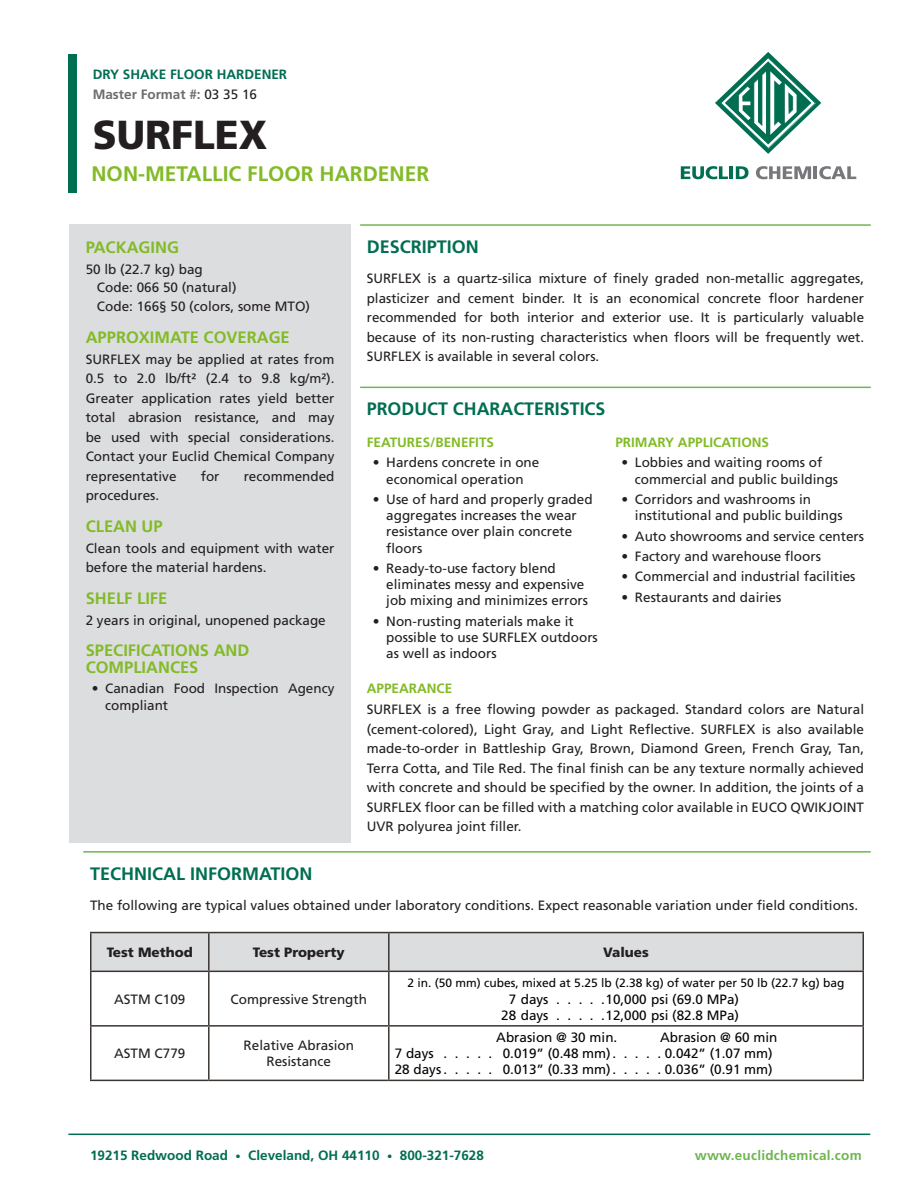
<style>
.page{position:relative;width:918px;height:1188px;background:#fff}
.page>*{position:absolute;margin:0;border:0;box-sizing:border-box;transform-origin:0 0}
.Title_-_Product_Name{font:900 40.5px "Frutiger LT Std";color:#231f20}
.Title_-_Product_Description{font:700 21px "Frutiger LT Std";color:#82bb27}
.Dark_Green_Subheading{font:700 18px "Frutiger LT Std";color:#006e51}
.Light_Green_-_Side_Bar__11pt{font:700 16.5px/16.5px "Frutiger LT Std";color:#82bb27}
.Body_Copy{font:13.5px/19.5px "Frutiger LT Std";color:#231f20}
.t1{font:13.5px "Frutiger LT Std";color:#040503}
.t2{font:700 13.5px "Frutiger LT Std";color:#006e51}
.Light_Green_Subheadings__9pt{font:700 13.5px "Frutiger LT Std";color:#82bb27}
.t3{font:900 13.5px "Frutiger LT Std";color:#231f20}
.t4{font:700 13.5px "Frutiger LT Std";letter-spacing:.02em;color:#6db650}
.Product_Type__Top{font:700 13.5px "Frutiger LT Std";color:#006e53}
.Body_Copy-2{font:700 13.5px "Frutiger LT Std";color:#6c6d70}
.t5{font:12px "Frutiger LT Std";color:#040503}
.s1{font-weight:400;color:#231f20}
.s2{font-size:10.5px}
</style>
<div class="page">
<hr style="left:360px;top:224px;width:511px;height:2px;background:#6db650">
<hr style="left:360px;top:387px;width:511px;height:1px;background:#6db650">
<div style="left:69px;top:224px;width:282px;height:618px;background:#dcdddf"></div>
<hr style="left:83px;top:851px;width:788px;height:2px;background:#6db650">
<div style="left:92px;top:933px;width:770px;height:38px;background:#dcdddf"></div>
<hr style="left:90px;top:932px;width:119px;height:1px;background:#3b3532">
<hr style="left:90px;top:933px;width:2px;height:38px;background:#3b3532">
<hr style="left:209px;top:932px;width:180px;height:1px;background:#3b3532">
<hr style="left:208px;top:933px;width:2px;height:38px;background:#3b3532">
<hr style="left:389px;top:932px;width:475px;height:1px;background:#3b3532">
<hr style="left:388px;top:933px;width:2px;height:38px;background:#3b3532">
<hr style="left:862px;top:933px;width:2px;height:38px;background:#3b3532">
<hr style="left:90px;top:971px;width:119px;height:1px;background:#3b3532">
<hr style="left:90px;top:972px;width:2px;height:53px;background:#3b3532">
<hr style="left:209px;top:971px;width:180px;height:1px;background:#3b3532">
<hr style="left:208px;top:972px;width:2px;height:53px;background:#3b3532">
<hr style="left:389px;top:971px;width:475px;height:1px;background:#3b3532">
<hr style="left:388px;top:972px;width:2px;height:53px;background:#3b3532">
<hr style="left:862px;top:972px;width:2px;height:53px;background:#3b3532">
<hr style="left:90px;top:1025px;width:119px;height:2px;background:#3b3532">
<hr style="left:90px;top:1027px;width:2px;height:53px;background:#3b3532">
<hr style="left:209px;top:1025px;width:180px;height:2px;background:#3b3532">
<hr style="left:208px;top:1027px;width:2px;height:53px;background:#3b3532">
<hr style="left:389px;top:1025px;width:475px;height:2px;background:#3b3532">
<hr style="left:388px;top:1027px;width:2px;height:53px;background:#3b3532">
<hr style="left:862px;top:1027px;width:2px;height:53px;background:#3b3532">
<hr style="left:90px;top:1080px;width:119px;height:1px;background:#3b3532">
<hr style="left:209px;top:1080px;width:180px;height:1px;background:#3b3532">
<hr style="left:389px;top:1080px;width:475px;height:1px;background:#3b3532">
<svg style="left:715px;top:52px;width:106px;height:102px"></svg>
<svg style="left:681px;top:166px;width:68px;height:13px"></svg>
<svg style="left:756px;top:166px;width:100px;height:13px"></svg>
<div style="left:68px;top:54px;width:8px;height:139px;background:#006e51"></div>
<hr style="left:68px;top:1134px;width:802px;height:1px;background:#006e53">
<p class="Product_Type__Top" style="left:93px;top:66px;width:196px">DRY SHAKE FLOOR HARDENER</p>
<p class="Body_Copy-2" style="left:93px;top:87px;width:166px">Master Format #: <span class="s1">03 35 16</span></p>
<p class="Title_-_Product_Name" style="left:93px;top:110px;width:176px">SURFLEX</p>
<p class="Title_-_Product_Description" style="left:92px;top:162px;width:339px">NON-METALLIC FLOOR HARDENER</p>
<p class="Light_Green_-_Side_Bar__11pt" style="left:86px;top:239px;width:95px">PACKAGING</p>
<p class="Body_Copy" style="left:86px;top:260px;width:119px">50 lb (22.7 kg) bag</p>
<p class="Body_Copy" style="left:97px;top:278px;width:141px">Code: 066 50 (natural)</p>
<p class="Body_Copy" style="left:97px;top:297px;width:215px">Code: 166§ 50 (colors, some MTO)</p>
<p class="Light_Green_-_Side_Bar__11pt" style="left:86px;top:329px;width:206px">APPROXIMATE COVERAGE</p>
<p class="Body_Copy" style="left:86px;top:350px;width:250px;text-align:justify">SURFLEX may be applied at rates from 0.5 to 2.0 lb/ft² (2.4 to 9.8 kg/m²).<br>Greater application rates yield better total abrasion resistance, and may be used with special considerations.<br>Contact your Euclid Chemical Company representative</p>
<p class="Body_Copy" style="left:201px;top:467px;width:20px">for</p>
<p class="Body_Copy" style="left:244px;top:467px;width:92px">recommended</p>
<p class="Body_Copy" style="left:86px;top:486px;width:75px">procedures.</p>
<p class="Light_Green_-_Side_Bar__11pt" style="left:86px;top:518px;width:79px">CLEAN UP</p>
<p class="Body_Copy" style="left:86px;top:539px;width:250px">Clean tools and equipment with water before the material hardens.</p>
<p class="Light_Green_-_Side_Bar__11pt" style="left:86px;top:590px;width:83px">SHELF LIFE</p>
<p class="Body_Copy" style="left:86px;top:611px;width:242px">2 years in original, unopened package</p>
<p class="Light_Green_-_Side_Bar__11pt" style="left:86px;top:643px;width:165px">SPECIFICATIONS AND<br>COMPLIANCES</p>
<p class="Body_Copy" style="left:105px;top:681px;width:231px;line-height:16.2px;text-indent:-14px">• Canadian Food Inspection Agency compliant</p>
<p class="Dark_Green_Subheading" style="left:367px;top:236px;width:114px">DESCRIPTION</p>
<p class="Body_Copy" style="left:367px;top:269px;width:499px;text-align:justify">SURFLEX is a quartz-silica mixture of finely graded non-metallic aggregates, plasticizer and cement binder. It is an economical concrete floor hardener recommended for both interior and exterior use. It is particularly valuable because of its non-rusting characteristics when floors will be frequently wet.<br>SURFLEX is available in several colors.</p>
<p class="Dark_Green_Subheading" style="left:367px;top:398px;width:240px">PRODUCT CHARACTERISTICS</p>
<p class="Light_Green_Subheadings__9pt" style="left:367px;top:434px;width:129px">FEATURES/BENEFITS</p>
<p class="Body_Copy" style="left:373px;top:455px;width:168px;line-height:16.2px;text-align:center">• Hardens concrete in one economical operation</p>
<p class="Body_Copy" style="left:386px;top:491px;width:208px;line-height:16.2px;text-indent:-14px">• Use of hard and properly graded aggregates increases the wear resistance over plain concrete floors</p>
<p class="Body_Copy" style="left:386px;top:560px;width:203px;line-height:16.2px;text-indent:-14px">• Ready-to-use factory blend eliminates messy and expensive job mixing and minimizes errors</p>
<p class="Body_Copy" style="left:386px;top:613px;width:213px;line-height:16.2px;text-indent:-14px">• Non-rusting materials make it possible to use SURFLEX outdoors as well as indoors</p>
<p class="Light_Green_Subheadings__9pt" style="left:615px;top:434px;width:155px">PRIMARY APPLICATIONS</p>
<p class="Body_Copy" style="left:635px;top:455px;width:205px;line-height:16.2px;text-indent:-14px">• Lobbies and waiting rooms of commercial and public buildings</p>
<p class="Body_Copy" style="left:635px;top:491px;width:209px;line-height:16.2px;text-indent:-14px">• Corridors and washrooms in institutional and public buildings</p>
<p class="Body_Copy" style="left:621px;top:526px;width:244px">• Auto showrooms and service centers</p>
<p class="Body_Copy" style="left:621px;top:547px;width:201px">• Factory and warehouse floors</p>
<p class="Body_Copy" style="left:621px;top:567px;width:236px">• Commercial and industrial facilities</p>
<p class="Body_Copy" style="left:621px;top:587px;width:161px">• Restaurants and dairies</p>
<p class="Light_Green_Subheadings__9pt" style="left:367px;top:680px;width:87px">APPEARANCE</p>
<p class="Body_Copy" style="left:367px;top:700px;width:499px;text-align:justify">SURFLEX is a free flowing powder as packaged. Standard colors are Natural (cement-colored), Light Gray, and Light Reflective. SURFLEX is also available made-to-order in Battleship Gray, Brown, Diamond Green, French Gray, Tan, Terra Cotta, and Tile Red. The final finish can be any texture normally achieved with concrete and should be specified by the owner. In addition, the joints of a SURFLEX floor can be filled with a matching color available in EUCO QWIKJOINT UVR polyurea joint filler.</p>
<p class="Dark_Green_Subheading" style="left:90px;top:863px;width:224px">TECHNICAL INFORMATION</p>
<p class="Body_Copy" style="left:90px;top:896px;width:770px">The following are typical values obtained under laboratory conditions. Expect reasonable variation under field conditions.</p>
<p class="t3" style="left:107px;top:944px;width:88px">Test Method</p>
<p class="t3" style="left:253px;top:944px;width:93px">Test Property</p>
<p class="t3" style="left:603px;top:944px;width:47px">Values</p>
<p class="Body_Copy" style="left:114px;top:989px;width:73px">ASTM C109</p>
<p class="Body_Copy" style="left:231px;top:989px;width:138px">Compressive Strength</p>
<p class="t5" style="left:408px;top:976px;width:438px">2 in. (50 mm) cubes, mixed at 5.25 lb (2.38 kg) of water per 50 lb (22.7 kg) bag</p>
<p class="t1" style="left:509px;top:991px;width:45px">7 days .....</p>
<p class="t1" style="left:606px;top:991px;width:135px">10,000 psi (69.0 MPa)</p>
<p class="t1" style="left:501px;top:1007px;width:53px">28 days .....</p>
<p class="t1" style="left:606px;top:1007px;width:135px">12,000 psi (82.8 MPa)</p>
<p class="Body_Copy" style="left:114px;top:1044px;width:73px">ASTM C779</p>
<p class="Body_Copy" style="left:244px;top:1036px;width:112px">Relative Abrasion</p>
<p class="Body_Copy" style="left:267px;top:1052px;width:66px">Resistance</p>
<p class="t1" style="left:496px;top:1029px;width:123px">Abrasion @ 30 min.</p>
<p class="t1" style="left:660px;top:1029px;width:119px">Abrasion @ 60 min</p>
<p class="t1" style="left:395px;top:1046px;width:46px">7 days ......</p>
<p class="t1" style="left:503px;top:1046px;width:146px">0.019” (0.48 mm) . . . .</p>
<p class="t1" style="left:665px;top:1046px;width:110px">0.042” (1.07 mm)</p>
<p class="t1" style="left:395px;top:1062px;width:254px">28 days . . . . . 0.013” (0.33 mm) . . . .</p>
<p class="t1" style="left:665px;top:1062px;width:110px">0.036” (0.91 mm)</p>
<p class="t2" style="left:90px;top:1147px;width:395px">19215 Redwood Road <span class="s2">•</span> Cleveland, OH 44110 <span class="s2">•</span> 800-321-7628</p>
<p class="t4" style="left:695px;top:1147px;width:168px">www.euclidchemical.com</p>
</div>
